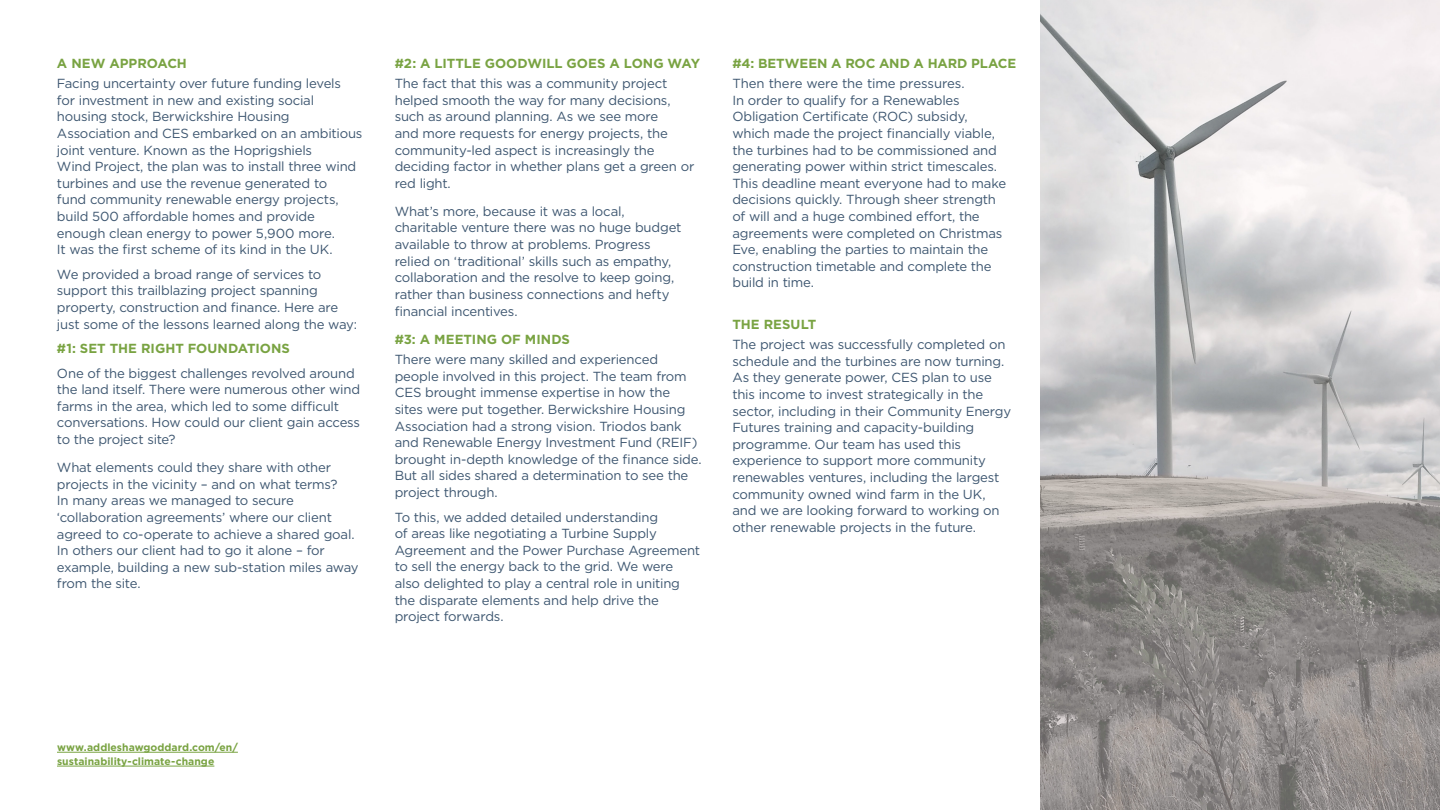
<style>
.page{position:relative;width:1440px;height:810px;background:#fff}
.page>*{position:absolute;margin:0;border:0;box-sizing:border-box;transform-origin:0 0}
.t1{font:13.12px/16.6px "Gotham";letter-spacing:-.015em;color:#3d5670}
.t2{font:700 13.12px "Gotham";color:#79a342}
.t3{font:700 10.35px/13.9px "Gotham";letter-spacing:.005em;color:#79a342}
</style>
<div class="page">
<hr style="left:57px;top:752px;width:181px;height:1px;background:#79a342">
<hr style="left:57px;top:766px;width:157px;height:1px;background:#79a342">
<img style="left:1040px;top:0;width:400px;height:810px">
<p class="t2" style="left:57px;top:54px;width:131px">A NEW APPROACH</p>
<p class="t1" style="left:57px;top:75px;width:307px">Facing uncertainty over future funding levels<br>for investment in new and existing social housing stock, Berwickshire Housing Association and CES embarked on an ambitious joint venture. Known as the Hoprigshiels<br>Wind Project, the plan was to install three wind turbines and use the revenue generated to<br>fund community renewable energy projects, build 500 affordable homes and provide enough clean energy to power 5,900 more.<br>It was the first scheme of its kind in the UK.</p>
<p class="t1" style="left:57px;top:265px;width:302px">We provided a broad range of services to support this trailblazing project spanning property, construction and finance. Here are just some of the lessons learned along the way:</p>
<p class="t2" style="left:57px;top:340px;width:234px">#1: SET THE RIGHT FOUNDATIONS</p>
<p class="t1" style="left:57px;top:364px;width:305px">One of the biggest challenges revolved around the land itself. There were numerous other wind farms in the area, which led to some difficult conversations. How could our client gain access to the project site?</p>
<p class="t1" style="left:57px;top:459px;width:303px">What elements could they share with other projects in the vicinity – and on what terms?<br>In many areas we managed to secure ‘collaboration agreements’ where our client agreed to co-operate to achieve a shared goal.<br>In others our client had to go it alone – for example, building a new sub-station miles away from the site.</p>
<p class="t2" style="left:395px;top:54px;width:307px">#2: A LITTLE GOODWILL GOES A LONG WAY</p>
<p class="t1" style="left:395px;top:75px;width:301px">The fact that this was a community project helped smooth the way for many decisions, such as around planning. As we see more<br>and more requests for energy projects, the community-led aspect is increasingly the deciding factor in whether plans get a green or red light.</p>
<p class="t1" style="left:395px;top:203px;width:288px">What’s more, because it was a local, charitable venture there was no huge budget available to throw at problems. Progress relied on ‘traditional’ skills such as empathy, collaboration and the resolve to keep going, rather than business connections and hefty financial incentives.</p>
<p class="t2" style="left:395px;top:330px;width:177px">#3: A MEETING OF MINDS</p>
<p class="t1" style="left:395px;top:351px;width:309px">There were many skilled and experienced people involved in this project. The team from CES brought immense expertise in how the sites were put together. Berwickshire Housing Association had a strong vision. Triodos bank and Renewable Energy Investment Fund (REIF) brought in-depth knowledge of the finance side.<br>But all sides shared a determination to see the project through.</p>
<p class="t1" style="left:395px;top:508px;width:307px">To this, we added detailed understanding<br>of areas like negotiating a Turbine Supply Agreement and the Power Purchase Agreement to sell the energy back to the grid. We were also delighted to play a central role in uniting the disparate elements and help drive the project forwards.</p>
<p class="t2" style="left:732px;top:54px;width:285px">#4: BETWEEN A ROC AND A HARD PLACE</p>
<p class="t1" style="left:732px;top:75px;width:275px">Then there were the time pressures.<br>In order to qualify for a Renewables Obligation Certificate (ROC) subsidy, which made the project financially viable, the turbines had to be commissioned and generating power within strict timescales.<br>This deadline meant everyone had to make decisions quickly. Through sheer strength of will and a huge combined effort, the agreements were completed on Christmas Eve, enabling the parties to maintain the construction timetable and complete the build in time.</p>
<p class="t2" style="left:732px;top:315px;width:85px">THE RESULT</p>
<p class="t1" style="left:732px;top:336px;width:280px">The project was successfully completed on schedule and the turbines are now turning.<br>As they generate power, CES plan to use this income to invest strategically in the sector, including in their Community Energy Futures training and capacity-building programme. Our team has used this experience to support more community renewables ventures, including the largest community owned wind farm in the UK, and we are looking forward to working on other renewable projects in the future.</p>
<p class="t3" style="left:57px;top:741px;width:182px">www.addleshawgoddard.com/en/ sustainability-climate-change</p>
</div>
